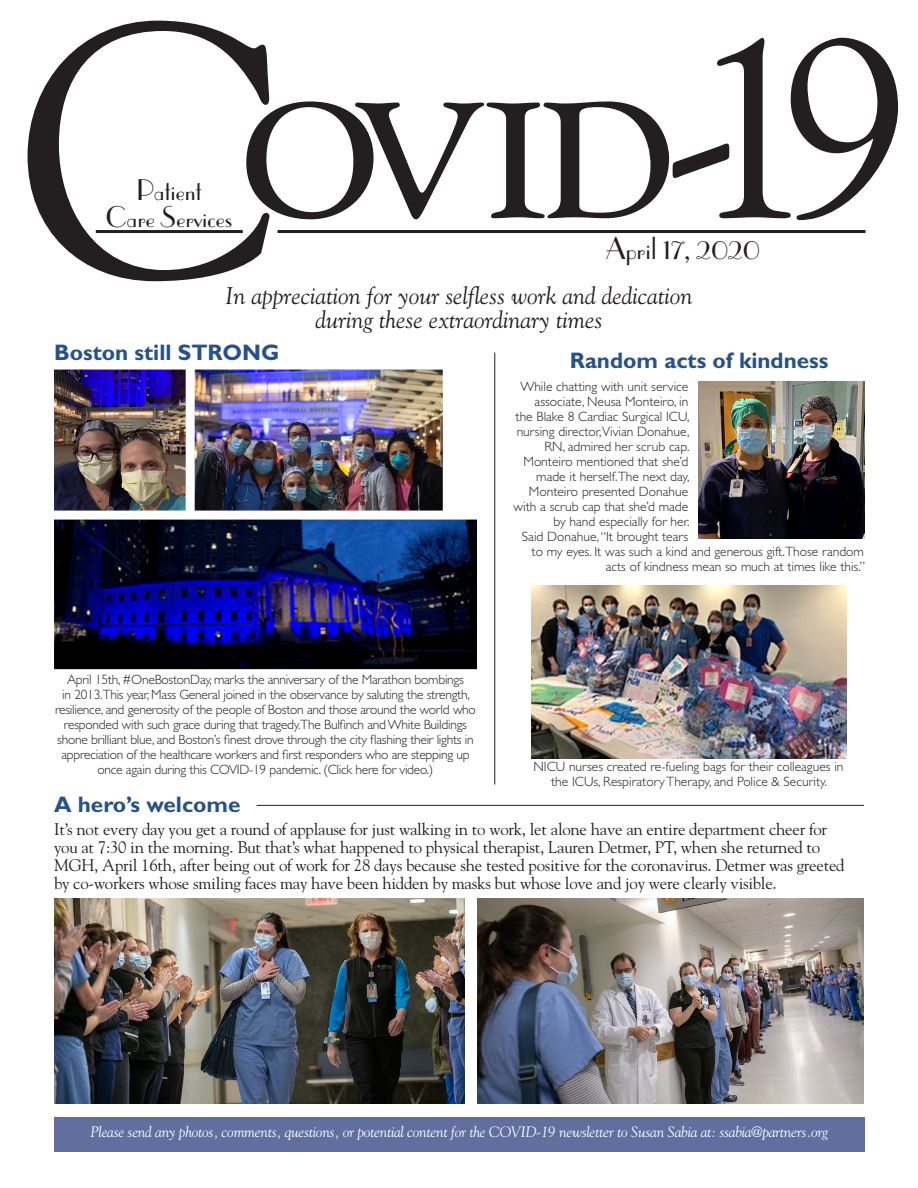
<style>
.page{position:relative;width:918px;height:1188px;background:#fff}
.page>*{position:absolute;margin:0;border:0;box-sizing:border-box;transform-origin:0 0}
.t1{font:255px "Goudy Std";letter-spacing:-.095em;color:#231f20}
.t2{font:30px "Parisian Std";color:#231f20}
.t3{font:28.5px/27px "Parisian Std";color:#231f20;text-align:center}
.Ann---Title{font:italic 24px/24px "Goudy Std";color:#231f20;text-align:center}
.Ann---Title-2{font:700 22.5px "Gill Sans Std";color:#26518a}
.BODY_TEXT{font:16.8px/18px "Goudy Std";letter-spacing:-.015em;color:#231f20}
.BODY_TEXT-2{font:italic 15px "Goudy Std";letter-spacing:-.015em;color:#fff}
.Caption---Gil_Sans_9{font:300 13.5px/15px "Gill Sans Std";color:#231f20;text-align:right}
.Caption---Gil_Sans_9-2{font:300 13.5px/15px "Gill Sans Std";letter-spacing:-.02em;color:#231f20;text-align:center}
.s1{font-size:360px}
</style>
<div class="page">
<hr style="left:495px;top:352px;width:1px;height:432px;background:#231f20">
<hr style="left:278px;top:230px;width:588px;height:3px;background:#231f20">
<hr style="left:96px;top:230px;width:147px;height:3px;background:#231f20">
<div style="left:54px;top:1117px;width:811px;height:34px;background:#616e9e"></div>
<img style="left:477px;top:899px;width:387px;height:205px">
<img style="left:54px;top:899px;width:411px;height:205px">
<img style="left:54px;top:369px;width:127px;height:137px">
<hr style="left:256px;top:805px;width:608px;height:1px;background:#231f20">
<img style="left:531px;top:585px;width:315px;height:174px">
<img style="left:699px;top:381px;width:166px;height:158px">
<img style="left:181px;top:369px;width:262px;height:137px">
<img style="left:54px;top:506px;width:423px;height:164px">
<p class="t1" style="left:19px;top:-29px;width:892px"><span class="s1">C</span>ovid-19</p>
<p class="t3" style="left:106px;top:177px;width:129px">Patient<br>Care Services</p>
<p class="t2" style="left:607px;top:232px;width:155px">April 17, 2020</p>
<p class="Ann---Title" style="left:225px;top:283px;width:469px">In appreciation for your selfless work and dedication during these extraordinary times</p>
<p class="Ann---Title-2" style="left:54px;top:339px;width:227px">Boston still STRONG</p>
<p class="Ann---Title-2" style="left:570px;top:347px;width:260px">Random acts of kindness</p>
<p class="Caption---Gil_Sans_9" style="left:514px;top:379px;width:177px">While chatting with unit service associate, Neusa Monteiro, in<br>the Blake 8 Cardiac Surgical ICU, nursing director,Vivian Donahue,<br>RN, admired her scrub cap.<br>Monteiro mentioned that she’d made it herself.The next day,<br>Monteiro presented Donahue with a scrub cap that she’d made by hand especially for her.</p>
<p class="Caption---Gil_Sans_9" style="left:522px;top:529px;width:168px">Said Donahue, “It brought tears</p>
<p class="Caption---Gil_Sans_9" style="left:532px;top:544px;width:334px">to my eyes. It was such a kind and generous gift.Those random</p>
<p class="Caption---Gil_Sans_9" style="left:606px;top:559px;width:261px">acts of kindness mean so much at times like this.”</p>
<p class="Caption---Gil_Sans_9-2" style="left:55px;top:673px;width:422px">April 15th, #OneBostonDay, marks the anniversary of the Marathon bombings<br>in 2013.This year, Mass General joined in the observance by saluting the strength, resilience, and generosity of the people of Boston and those around the world who responded with such grace during that tragedy.The Bulfinch and White Buildings shone brilliant blue, and Boston’s finest drove through the city flashing their lights in appreciation of the healthcare workers and first responders who are stepping up once again during this COVID-19 pandemic. (Click here for video.)</p>
<p class="Caption---Gil_Sans_9" style="left:533px;top:759px;width:312px;text-align:center">NICU nurses created re-fueling bags for their colleagues in the ICUs, Respiratory Therapy, and Police &amp; Security.</p>
<p class="Ann---Title-2" style="left:54px;top:791px;width:188px">A hero’s welcome</p>
<p class="BODY_TEXT" style="left:54px;top:819px;width:792px">It’s not every day you get a round of applause for just walking in to work, let alone have an entire department cheer for you at 7:30 in the morning. But that’s what happened to physical therapist, Lauren Detmer, PT, when she returned to MGH, April 16th, after being out of work for 28 days because she tested positive for the coronavirus. Detmer was greeted by co-workers whose smiling faces may have been hidden by masks but whose love and joy were clearly visible.</p>
<p class="BODY_TEXT-2" style="left:90px;top:1123px;width:739px">Please send any photos, comments, questions, or potential content for the COVID-19 newsletter to Susan Sabia at: ssabia@partners.org</p>
</div>
